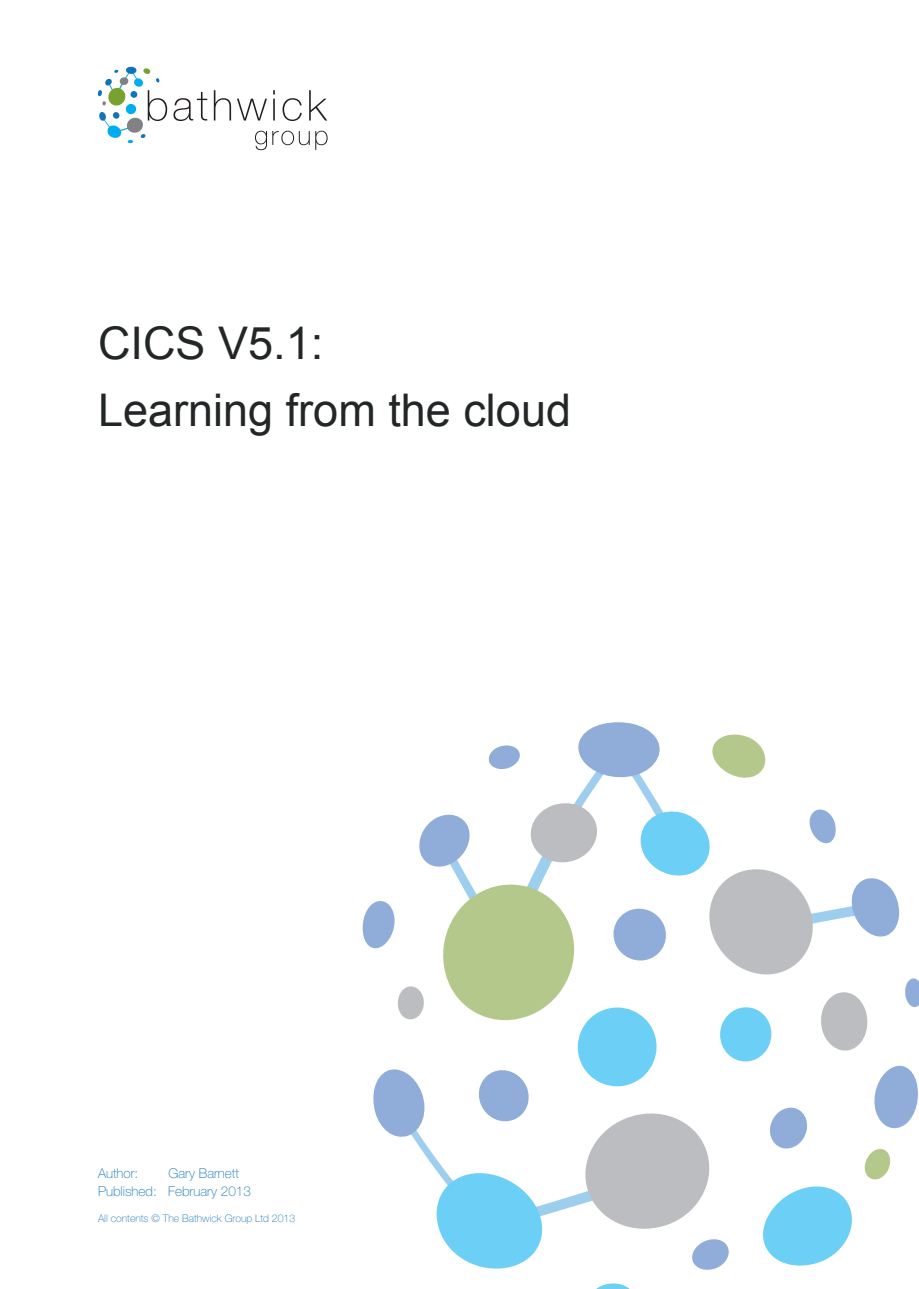
<style>
.page{position:relative;width:919px;height:1289px;background:#fff}
.page>*{position:absolute;margin:0;border:0;box-sizing:border-box;transform-origin:0 0}
.Cover_Main_Title{font:45px "Arial";color:#222626}
.Front_cover_footre{font:100 13.5px "Helvetica Neue";color:#1074bc}
.Back_page_footer{font:100 10.5px "Helvetica Neue";color:#1074bc}
</style>
<div class="page">
<svg style="left:173px;top:92px;width:34px;height:29px"></svg>
<svg style="left:214px;top:90px;width:17px;height:30px"></svg>
<svg style="left:237px;top:99px;width:30px;height:21px"></svg>
<hr style="left:273px;top:99px;width:2px;height:21px;background:#231f20">
<svg style="left:282px;top:98px;width:20px;height:23px"></svg>
<svg style="left:309px;top:90px;width:18px;height:30px"></svg>
<svg style="left:255px;top:131px;width:72px;height:19px"></svg>
<svg style="left:98px;top:66px;width:69px;height:77px"></svg>
<svg style="left:598px;top:1283px;width:30px;height:5px"></svg>
<svg style="left:362px;top:722px;width:556px;height:548px"></svg>
<p class="Cover_Main_Title" style="left:98px;top:313px;width:227px">CICS V5.1:</p>
<p class="Cover_Main_Title" style="left:98px;top:381px;width:474px">Learning from the cloud</p>
<p class="Front_cover_footre" style="left:98px;top:1165px;width:42px">Author:</p>
<p class="Front_cover_footre" style="left:168px;top:1165px;width:72px">Gary Barnett</p>
<p class="Front_cover_footre" style="left:98px;top:1183px;width:154px">Published: February 2013</p>
<p class="Back_page_footer" style="left:98px;top:1212px;width:199px">All contents © The Bathwick Group Ltd 2013</p>
</div>
